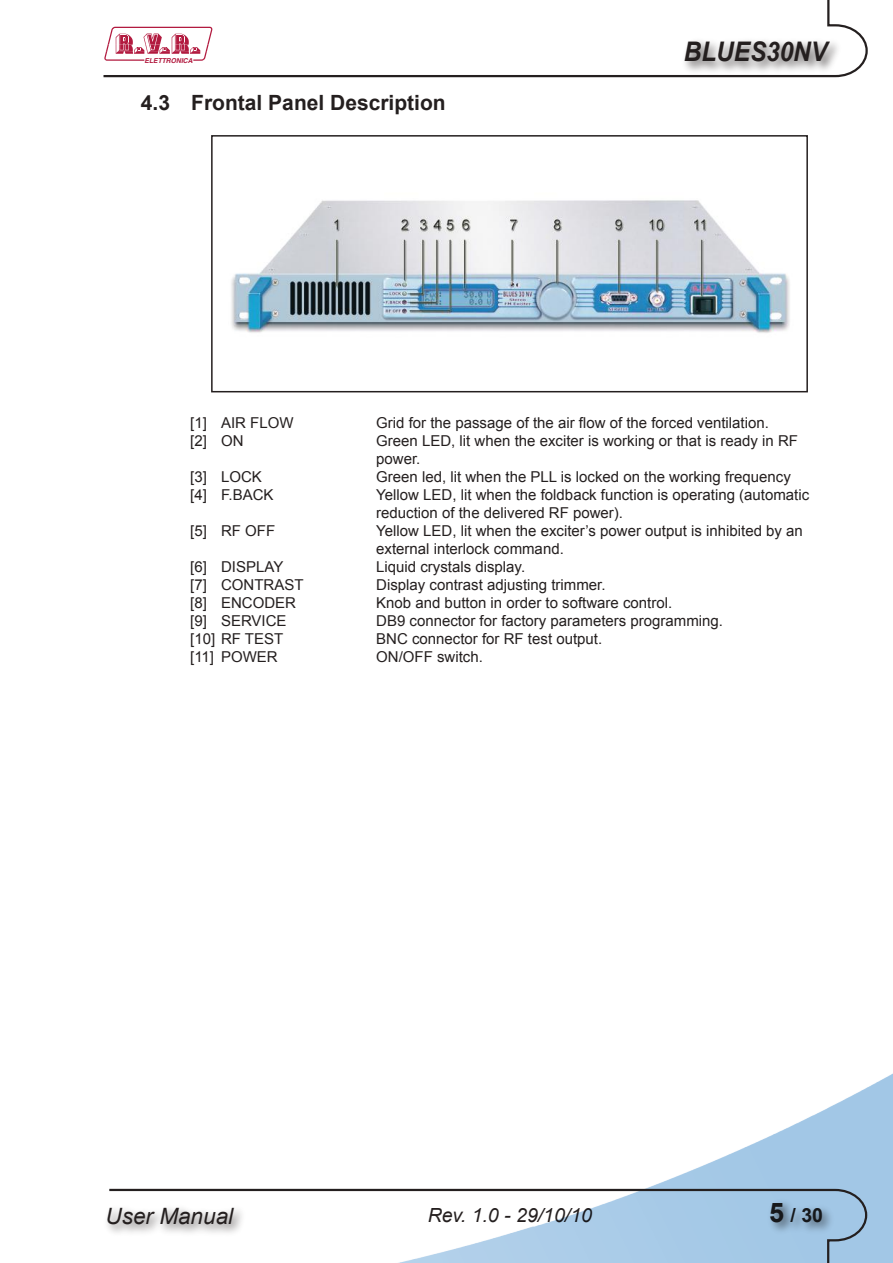
<style>
.page{position:relative;width:893px;height:1263px;background:#fff}
.page>*{position:absolute;margin:0;border:0;box-sizing:border-box;transform-origin:0 0}
.t1{font:italic 700 27px "Arial";color:#241f1f;scale:.9 1}
.t2{font:italic 22.5px "Arial";color:#241f1f}
.t3{font:700 21px "Arial";color:#241f1f}
.t4{font:italic 19.5px "Arial";color:#241f1f}
.t5{font:700 19.5px "Arial";color:#241f1f}
.t6{font:15px/18px "Arial";color:#241f1f}
.t7{font:italic 700 6.75px "Helvetica";color:#b21a3f}
</style>
<div class="page">
<img style="left:647px;top:1073px;width:246px;height:190px">
<svg style="left:103px;top:0;width:765px;height:78px"></svg>
<svg style="left:109px;top:1188px;width:759px;height:75px"></svg>
<div style="left:680px;top:36px;width:162px;height:39px;background:#241f1f;opacity:.75"></div>
<svg style="left:104px;top:27px;width:108px;height:34px"></svg>
<div style="left:766px;top:1197px;width:70px;height:39px;background:#241f1f;opacity:.75"></div>
<div style="left:103px;top:1204px;width:144px;height:34px;background:#241f1f;opacity:.75"></div>
<img style="left:231px;top:200px;width:559px;height:133px">
<div style="left:211px;top:135px;width:597px;height:257px;border:2px solid #241f1f"></div>
<p class="t7" style="left:144px;top:56px;width:50px">ELETTRONICA</p>
<h3 class="t3" style="left:141px;top:89px;width:306px">4.3 Frontal Panel Description</h3>
<h1 class="t1" style="left:684px;top:34px;width:161px">BLUES30NV</h1>
<p class="t6" style="left:190px;top:414px;width:105px">[1] AIR FLOW</p>
<p class="t6" style="left:376px;top:414px;width:394px">Grid for the passage of the air flow of the forced ventilation.</p>
<p class="t6" style="left:190px;top:432px;width:55px">[2] ON</p>
<p class="t6" style="left:376px;top:432px;width:423px">Green LED, lit when the exciter is working or that is ready in RF power.</p>
<p class="t6" style="left:190px;top:468px;width:73px">[3] LOCK</p>
<p class="t6" style="left:376px;top:468px;width:416px">Green led, lit when the PLL is locked on the working frequency</p>
<p class="t6" style="left:190px;top:486px;width:85px">[4] F.BACK</p>
<p class="t6" style="left:376px;top:486px;width:434px">Yellow LED, lit when the foldback function is operating (automatic reduction of the delivered RF power).</p>
<p class="t6" style="left:190px;top:522px;width:86px">[5] RF OFF</p>
<p class="t6" style="left:376px;top:522px;width:428px">Yellow LED, lit when the exciter’s power output is inhibited by an external interlock command.</p>
<p class="t6" style="left:190px;top:558px;width:95px">[6] DISPLAY</p>
<p class="t6" style="left:376px;top:558px;width:150px">Liquid crystals display.</p>
<p class="t6" style="left:190px;top:576px;width:115px">[7] CONTRAST</p>
<p class="t6" style="left:376px;top:576px;width:231px">Display contrast adjusting trimmer.</p>
<p class="t6" style="left:190px;top:594px;width:107px">[8] ENCODER</p>
<p class="t6" style="left:376px;top:594px;width:297px">Knob and button in order to software control.</p>
<p class="t6" style="left:190px;top:612px;width:98px">[9] SERVICE</p>
<p class="t6" style="left:376px;top:612px;width:348px">DB9 connector for factory parameters programming.</p>
<p class="t6" style="left:190px;top:630px;width:95px">[10] RF TEST</p>
<p class="t6" style="left:376px;top:630px;width:227px">BNC connector for RF test output.</p>
<p class="t6" style="left:190px;top:648px;width:89px">[11] POWER</p>
<p class="t6" style="left:376px;top:648px;width:108px">ON/OFF switch.</p>
<h2 class="t2" style="left:106px;top:1202px;width:129px">User Manual</h2>
<h3 class="t4" style="left:428px;top:1203px;width:166px">Rev. 1.0 - 29/10/10</h3>
<h3 class="t5" style="left:790px;top:1203px;width:34px">/ 30</h3>
</div>
